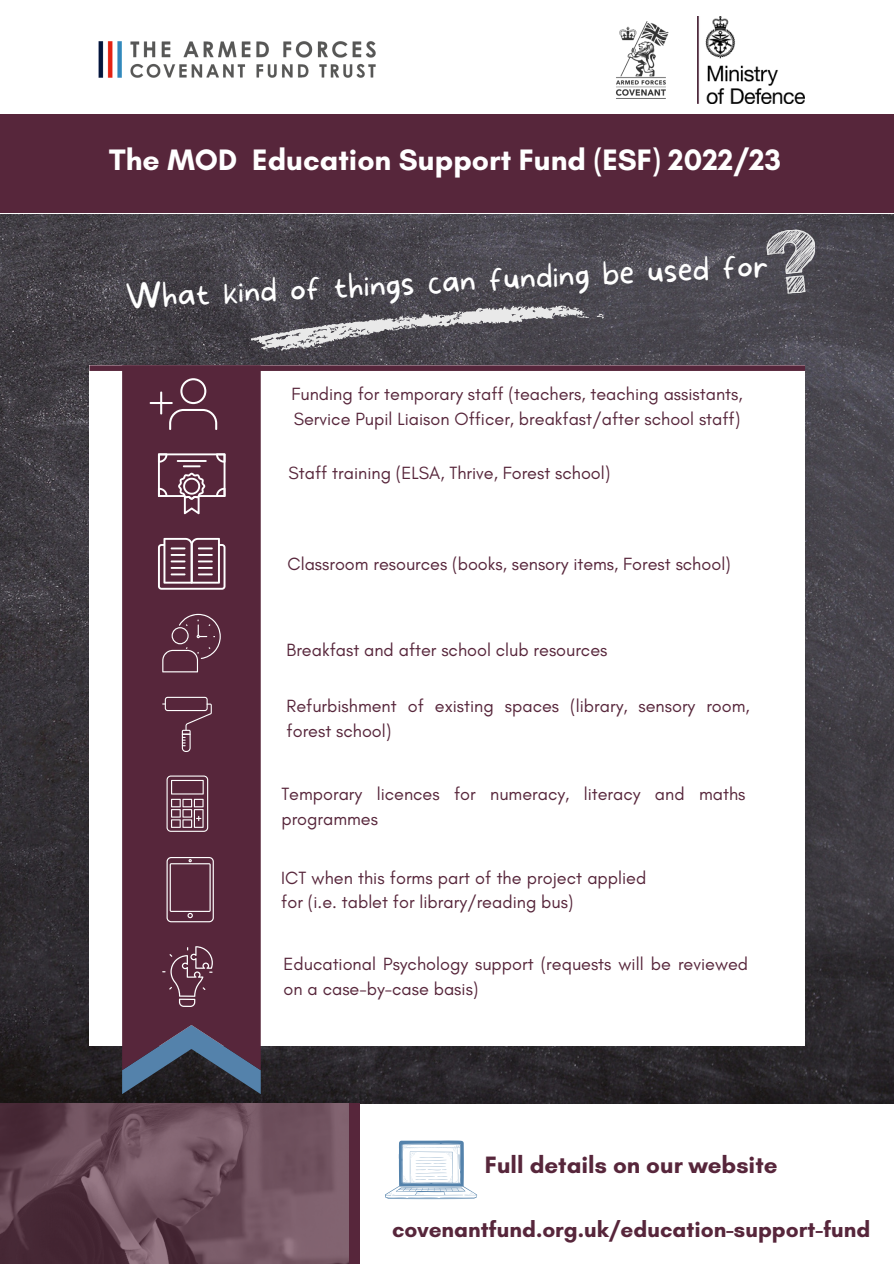
<style>
.page{position:relative;width:894px;height:1264px;background:#fff}
.page>*{position:absolute;margin:0;border:0;box-sizing:border-box;transform-origin:0 0}
.t1{font:100 33px "More Sugar";color:#fff}
.t2{font:700 30.15px "Glacial Indifference";color:#fff}
.t3{font:700 24.15px "Glacial Indifference";color:#57263b}
.t4{font:700 22.65px "Glacial Indifference";color:#57263b}
.t5{font:18px/24.8px "Glacial Indifference";color:#57263b}
</style>
<div class="page">
<div style="left:0;top:114px;width:893px;height:98px;background:#57263b"></div>
<img style="left:0;top:214px;width:893px;height:889px">
<div style="left:89px;top:365px;width:715px;height:680px;background:#fff"></div>
<svg style="left:122px;top:1070px;width:139px;height:24px;background:#2e3844"></svg>
<div style="left:122px;top:371px;width:139px;height:699px;background:#57263b"></div>
<svg style="left:764px;top:227px;width:53px;height:67px;background:#7a797e"></svg>
<svg style="left:596px;top:313px;width:8px;height:6px"></svg>
<svg style="left:249px;top:298px;width:339px;height:56px;background:#68666c"></svg>
<svg style="left:150px;top:378px;width:67px;height:52px;background:#693e51"></svg>
<svg style="left:158px;top:453px;width:67px;height:61px;background:#7a5464"></svg>
<svg style="left:158px;top:538px;width:67px;height:51px"></svg>
<svg style="left:162px;top:614px;width:59px;height:58px;background:#66394c"></svg>
<svg style="left:162px;top:696px;width:50px;height:56px;background:#65394c"></svg>
<svg style="left:166px;top:775px;width:42px;height:56px;background:#805b6b"></svg>
<svg style="left:166px;top:857px;width:48px;height:65px;background:#6f4557"></svg>
<svg style="left:162px;top:946px;width:51px;height:60px;background:#6a3e51"></svg>
<div style="left:89px;top:365px;width:715px;height:6px;background:#57263b"></div>
<div style="left:0;top:1103px;width:359px;height:160px;background:#57263b"></div>
<img style="left:0;top:1103px;width:348px;height:160px">
<img style="left:98px;top:41px;width:278px;height:37px">
<img style="left:615px;top:21px;width:54px;height:78px">
<img style="left:697px;top:17px;width:107px;height:86px">
<svg style="left:385px;top:1140px;width:92px;height:59px"></svg>
<h2 class="t2" style="left:109px;top:142px;width:673px">The MOD Education Support Fund (ESF) 2022/23</h2>
<h1 class="t1" style="left:125px;top:278px;width:644px;rotate:-3deg">What kind of things can funding be used for</h1>
<p class="t5" style="left:291px;top:381px;width:452px">Funding for temporary staff (teachers, teaching assistants,<br>Service Pupil Liaison Officer, breakfast/after school staff)</p>
<p class="t5" style="left:288px;top:460px;width:323px">Staff training (ELSA, Thrive, Forest school)</p>
<p class="t5" style="left:287px;top:551px;width:444px">Classroom resources (books, sensory items, Forest school)</p>
<p class="t5" style="left:286px;top:637px;width:322px">Breakfast and after school club resources</p>
<p class="t5" style="left:286px;top:693px;width:464px">Refurbishment of existing spaces (library, sensory room, forest school)</p>
<p class="t5" style="left:281px;top:781px;width:465px">Temporary licences for numeracy, literacy and maths programmes</p>
<p class="t5" style="left:281px;top:864px;width:366px">ICT when this forms part of the project applied for (i.e. tablet for library/reading bus)</p>
<p class="t5" style="left:283px;top:951px;width:466px">Educational Psychology support (requests will be reviewed on a case-by-case basis)</p>
<h3 class="t3" style="left:485px;top:1150px;width:294px">Full details on our website</h3>
<p class="t4" style="left:392px;top:1215px;width:479px">covenantfund.org.uk/education-support-fund</p>
</div>
